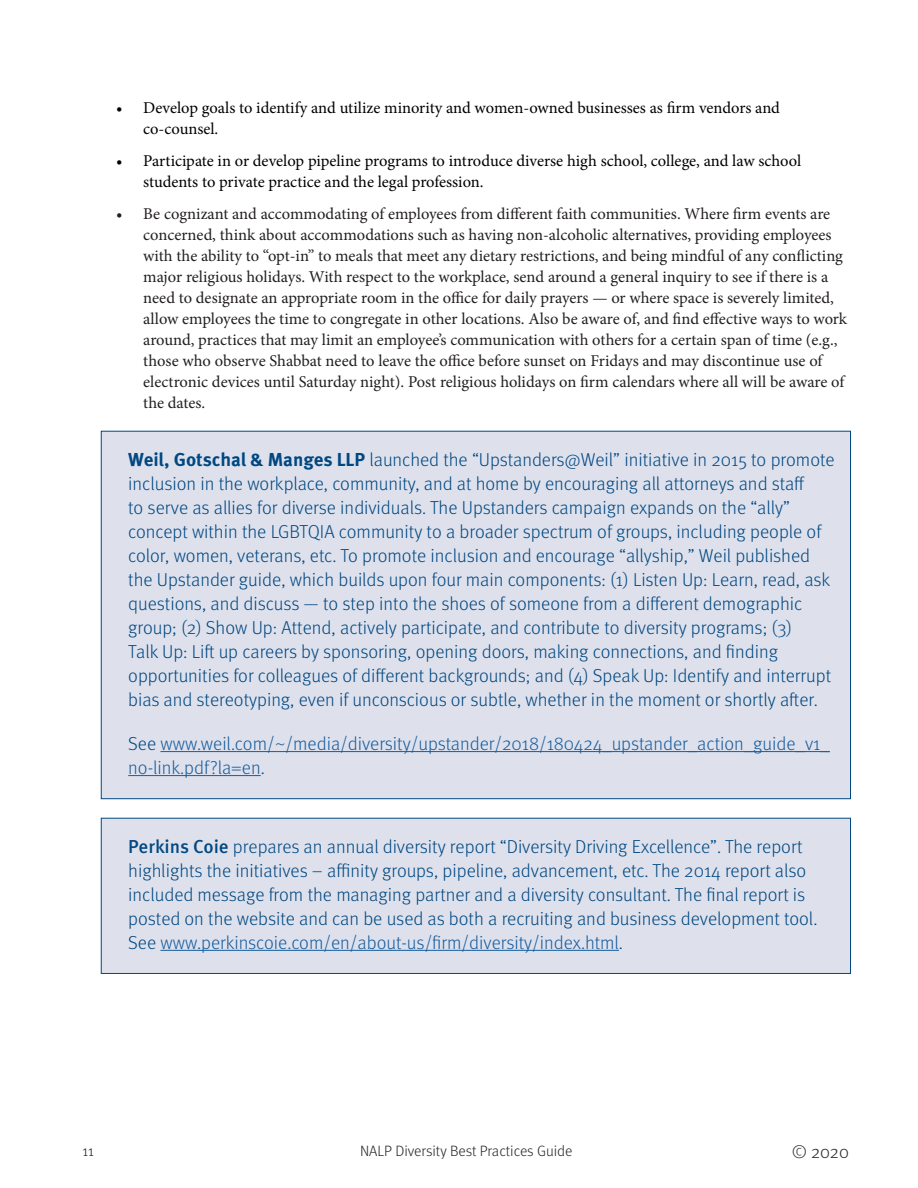
<style>
.page{position:relative;width:918px;height:1188px;background:#fff}
.page>*{position:absolute;margin:0;border:0;box-sizing:border-box;transform-origin:0 0}
.Box{font:300 18.75px/24px "Meta Pro";color:#014882}
.Box-2{font:300 18.75px/24px "Meta Pro";color:#175d9e}
.t1{font:300 18px "Meta Pro";color:#282526}
.t2{font:16.5px/21px "Minion Pro";color:#231f20}
.t3{font:16.5px/21px "Minion Pro";color:#000}
.t4{font:300 15px "Meta Pro";color:#282526}
.s1{font-weight:700}
.s2{color:#014882}
.s3{font-weight:500}
.s4{color:#175d9e}
</style>
<div class="page">
<div style="left:101px;top:431px;width:750px;height:368px;background:#dee1ec;border:1px solid #014882"></div>
<hr style="left:160px;top:751px;width:670px;height:1px;background:#175d9e">
<hr style="left:128px;top:775px;width:133px;height:1px;background:#175d9e">
<div style="left:101px;top:818px;width:750px;height:156px;background:#dee1ec;border:1px solid #014882"></div>
<hr style="left:160px;top:950px;width:459px;height:1px;background:#175d9e">
<p class="t3" style="left:143px;top:98px;width:638px;text-indent:-27px">• Develop goals to identify and utilize minority and women-owned businesses as firm vendors and co-counsel.</p>
<p class="t3" style="left:143px;top:150px;width:660px;text-indent:-27px">• Participate in or develop pipeline programs to introduce diverse high school, college, and law school students to private practice and the legal profession.</p>
<p class="t2" style="left:143px;top:203px;width:705px;text-indent:-27px">• Be cognizant and accommodating of employees from different faith communities. Where firm events are concerned, think about accommodations such as having non-alcoholic alternatives, providing employees with the ability to “opt-in” to meals that meet any dietary restrictions, and being mindful of any conflicting major religious holidays. With respect to the workplace, send around a general inquiry to see if there is a need to designate an appropriate room in the office for daily prayers — or where space is severely limited, allow employees the time to congregate in other locations. Also be aware of, and find effective ways to work around, practices that may limit an employee’s communication with others for a certain span of time (e.g., those who observe Shabbat need to leave the office before sunset on Fridays and may discontinue use of electronic devices until Saturday night). Post religious holidays on firm calendars where all will be aware of the dates.</p>
<p class="Box" style="left:128px;top:446px;width:708px"><span class="s1">Weil, Gotschal &amp; Manges LLP</span> launched the “Upstanders@Weil” initiative in 2015 to promote inclusion in the workplace, community, and at home by encouraging all attorneys and staff<br>to serve as allies for diverse individuals. The Upstanders campaign expands on the “ally” concept within the LGBTQIA community to a broader spectrum of groups, including people of color, women, veterans, etc. To promote inclusion and encourage “allyship,” Weil published the Upstander guide, which builds upon four main components: (1) Listen Up: Learn, read, ask questions, and discuss — to step into the shoes of someone from a different demographic group; (2) Show Up: Attend, actively participate, and contribute to diversity programs; (3)<br>Talk Up: Lift up careers by sponsoring, opening doors, making connections, and finding opportunities for colleagues of different backgrounds; and (4) Speak Up: Identify and interrupt bias and stereotyping, even if unconscious or subtle, whether in the moment or shortly after.</p>
<p class="Box-2" style="left:128px;top:730px;width:703px"><span class="s2">See</span> www.weil.com/~/media/diversity/upstander/2018/180424_upstander_action_guide_v1_ no-link.pdf?la=en<span class="s2">.</span></p>
<p class="Box" style="left:128px;top:833px;width:691px"><span class="s3">Perkins Coie</span> prepares an annual diversity report “Diversity Driving Excellence”. The report highlights the initiatives – affinity groups, pipeline, advancement, etc. The 2014 report also included message from the managing partner and a diversity consultant. The final report is posted on the website and can be used as both a recruiting and business development tool.<br>See <span class="s4">www.perkinscoie.com/en/about-us/firm/diversity/index.html</span>.</p>
<p class="t4" style="left:82px;top:1140px;width:13px">11</p>
<p class="t4" style="left:360px;top:1140px;width:214px">NALP Diversity Best Practices Guide</p>
<p class="t1" style="left:792px;top:1139px;width:59px">© 2020</p>
</div>
